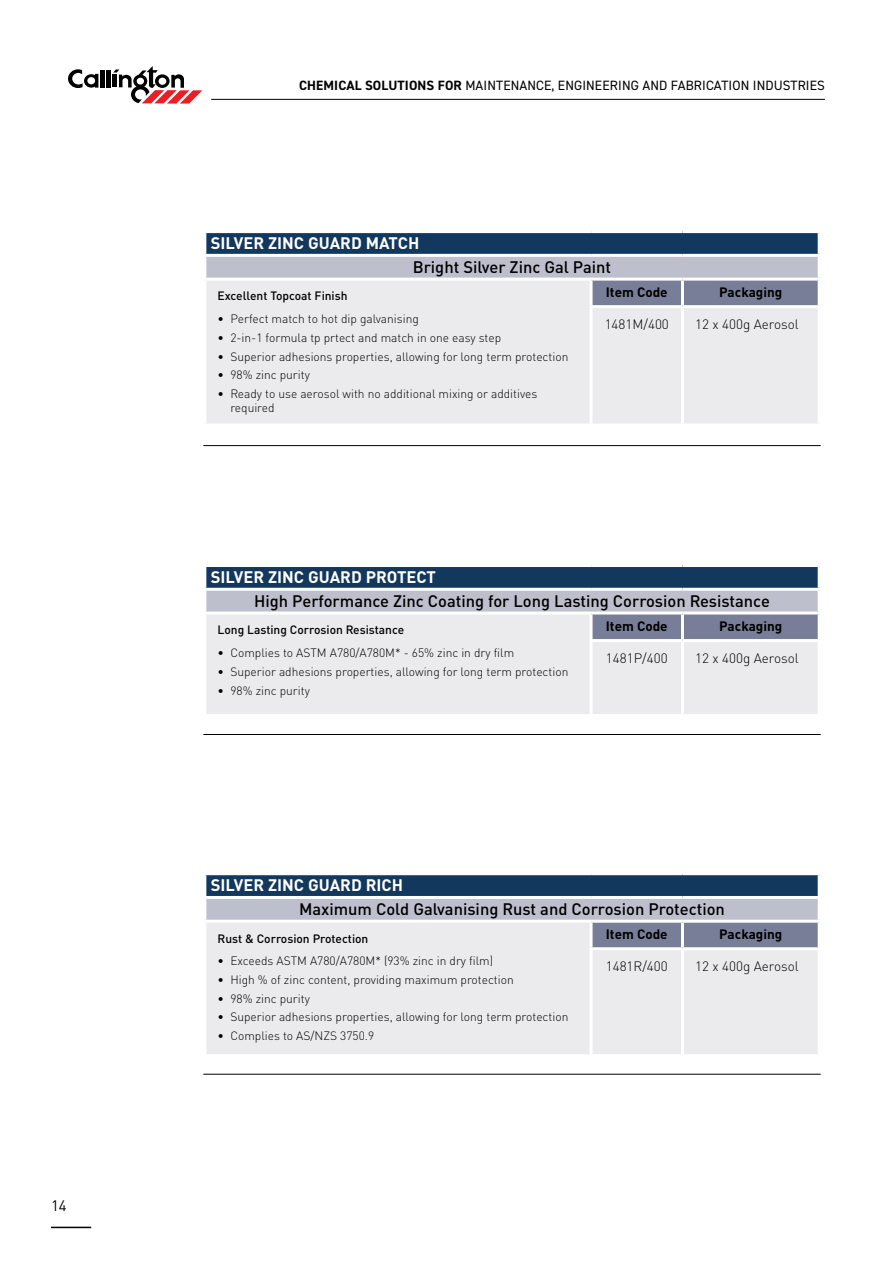
<style>
.page{position:relative;width:893px;height:1263px;background:#fff}
.page>*{position:absolute;margin:0;border:0;box-sizing:border-box;transform-origin:0 0}
.t1{font:500 16.5px "DIN Pro";color:#000}
.t2{font:700 16.5px "DIN Pro";color:#fff}
.t3{font:15px "DIN Pro";color:#000}
.t4{font:300 13.5px "DIN Pro";color:#000}
.t5{font:13.5px "DIN2014";letter-spacing:.01em;color:#000}
.t6{font:700 13.5px "DIN Pro";color:#000}
.t7{font:300 12px/14.4px "DIN Pro";color:#000}
.t8{font:500 12px "DIN Pro";color:#000}
.s1{font-weight:700}
</style>
<div class="page">
<hr style="left:51px;top:1227px;width:40px;height:1px;background:#000">
<hr style="left:211px;top:99px;width:614px;height:1px;background:#000">
<hr style="left:101px;top:70px;width:4px;height:17px;background:#000">
<div style="left:106px;top:70px;width:5px;height:17px;background:#000"></div>
<svg style="left:68px;top:69px;width:30px;height:19px"></svg>
<svg style="left:113px;top:66px;width:89px;height:38px"></svg>
<div style="left:205px;top:232px;width:614px;height:23px;background:#12385e"></div>
<div style="left:205px;top:255px;width:614px;height:24px;background:#bdbfcd"></div>
<div style="left:206px;top:281px;width:612px;height:143px;background:#ebebee"></div>
<div style="left:593px;top:281px;width:225px;height:24px;background:#797e98"></div>
<hr style="left:203px;top:230px;width:388px;height:3px;background:#fff">
<hr style="left:203px;top:233px;width:3px;height:21px;background:#fff">
<hr style="left:591px;top:230px;width:91px;height:3px;background:#fff">
<hr style="left:682px;top:230px;width:139px;height:3px;background:#fff">
<hr style="left:818px;top:233px;width:3px;height:21px;background:#fff">
<hr style="left:203px;top:254px;width:388px;height:3px;background:#fff">
<hr style="left:203px;top:257px;width:3px;height:21px;background:#fff">
<hr style="left:591px;top:254px;width:91px;height:3px;background:#fff">
<hr style="left:682px;top:254px;width:139px;height:3px;background:#fff">
<hr style="left:818px;top:257px;width:3px;height:21px;background:#fff">
<hr style="left:203px;top:278px;width:388px;height:3px;background:#fff">
<hr style="left:591px;top:278px;width:91px;height:3px;background:#fff">
<hr style="left:682px;top:278px;width:139px;height:3px;background:#fff">
<hr style="left:590px;top:281px;width:3px;height:24px;background:#fff">
<hr style="left:681px;top:281px;width:3px;height:24px;background:#fff">
<hr style="left:681px;top:308px;width:3px;height:116px;background:#fff">
<hr style="left:590px;top:305px;width:92px;height:3px;background:#fff">
<hr style="left:590px;top:308px;width:3px;height:116px;background:#fff">
<hr style="left:682px;top:305px;width:139px;height:3px;background:#fff">
<hr style="left:203px;top:445px;width:618px;height:1px;background:#000">
<div style="left:205px;top:874px;width:614px;height:23px;background:#12385e"></div>
<div style="left:205px;top:897px;width:614px;height:24px;background:#bdbfcd"></div>
<div style="left:206px;top:923px;width:612px;height:131px;background:#ebebee"></div>
<div style="left:593px;top:923px;width:225px;height:24px;background:#797e98"></div>
<hr style="left:203px;top:872px;width:388px;height:3px;background:#fff">
<hr style="left:203px;top:875px;width:3px;height:21px;background:#fff">
<hr style="left:591px;top:872px;width:91px;height:3px;background:#fff">
<hr style="left:682px;top:872px;width:139px;height:3px;background:#fff">
<hr style="left:818px;top:875px;width:3px;height:21px;background:#fff">
<hr style="left:203px;top:896px;width:388px;height:3px;background:#fff">
<hr style="left:203px;top:899px;width:3px;height:21px;background:#fff">
<hr style="left:591px;top:896px;width:91px;height:3px;background:#fff">
<hr style="left:682px;top:896px;width:139px;height:3px;background:#fff">
<hr style="left:818px;top:899px;width:3px;height:21px;background:#fff">
<hr style="left:203px;top:920px;width:388px;height:3px;background:#fff">
<hr style="left:591px;top:920px;width:91px;height:3px;background:#fff">
<hr style="left:682px;top:920px;width:139px;height:3px;background:#fff">
<hr style="left:590px;top:923px;width:3px;height:24px;background:#fff">
<hr style="left:681px;top:923px;width:3px;height:24px;background:#fff">
<hr style="left:681px;top:950px;width:3px;height:104px;background:#fff">
<hr style="left:590px;top:947px;width:92px;height:3px;background:#fff">
<hr style="left:590px;top:950px;width:3px;height:104px;background:#fff">
<hr style="left:682px;top:947px;width:139px;height:3px;background:#fff">
<hr style="left:203px;top:1074px;width:618px;height:1px;background:#000">
<div style="left:205px;top:565px;width:614px;height:24px;background:#12385e"></div>
<div style="left:205px;top:589px;width:614px;height:24px;background:#bdbfcd"></div>
<div style="left:206px;top:615px;width:612px;height:99px;background:#ebebee"></div>
<div style="left:593px;top:614px;width:225px;height:25px;background:#797e98"></div>
<hr style="left:203px;top:564px;width:388px;height:3px;background:#fff">
<hr style="left:203px;top:567px;width:3px;height:21px;background:#fff">
<hr style="left:591px;top:564px;width:91px;height:3px;background:#fff">
<hr style="left:682px;top:564px;width:139px;height:3px;background:#fff">
<hr style="left:818px;top:567px;width:3px;height:21px;background:#fff">
<hr style="left:203px;top:588px;width:388px;height:3px;background:#fff">
<hr style="left:203px;top:591px;width:3px;height:20px;background:#fff">
<hr style="left:591px;top:588px;width:91px;height:3px;background:#fff">
<hr style="left:682px;top:588px;width:139px;height:3px;background:#fff">
<hr style="left:818px;top:591px;width:3px;height:20px;background:#fff">
<hr style="left:203px;top:611px;width:388px;height:3px;background:#fff">
<hr style="left:591px;top:611px;width:91px;height:3px;background:#fff">
<hr style="left:682px;top:611px;width:139px;height:3px;background:#fff">
<hr style="left:590px;top:614px;width:3px;height:25px;background:#fff">
<hr style="left:681px;top:614px;width:3px;height:25px;background:#fff">
<hr style="left:681px;top:642px;width:3px;height:72px;background:#fff">
<hr style="left:590px;top:639px;width:92px;height:3px;background:#fff">
<hr style="left:590px;top:642px;width:3px;height:72px;background:#fff">
<hr style="left:682px;top:639px;width:139px;height:3px;background:#fff">
<hr style="left:203px;top:734px;width:618px;height:1px;background:#000">
<p class="t3" style="left:51px;top:1194px;width:17px">14</p>
<p class="t5" style="left:299px;top:77px;width:527px"><span class="s1">CHEMICAL SOLUTIONS FOR</span> MAINTENANCE, ENGINEERING AND FABRICATION INDUSTRIES</p>
<h1 class="t2" style="left:211px;top:230px;width:210px">SILVER ZINC GUARD MATCH</h1>
<h1 class="t1" style="left:413px;top:254px;width:200px">Bright Silver Zinc Gal Paint</h1>
<p class="t8" style="left:218px;top:286px;width:131px">Excellent Topcoat Finish</p>
<p class="t7" style="left:218px;top:311px;width:203px">• Perfect match to hot dip galvanising</p>
<p class="t7" style="left:218px;top:329px;width:285px">• 2-in-1 formula tp prtect and match in one easy step</p>
<p class="t7" style="left:218px;top:348px;width:352px">• Superior adhesions properties, allowing for long term protection</p>
<p class="t7" style="left:218px;top:367px;width:94px">• 98% zinc purity</p>
<p class="t7" style="left:230px;top:385px;width:308px;text-indent:-13px">• Ready to use aerosol with no additional mixing or additives required</p>
<p class="t6" style="left:606px;top:281px;width:63px">Item Code</p>
<p class="t6" style="left:719px;top:281px;width:65px">Packaging</p>
<p class="t4" style="left:605px;top:314px;width:66px">1481M/400</p>
<p class="t4" style="left:695px;top:314px;width:105px">12 x 400g Aerosol</p>
<h1 class="t2" style="left:211px;top:563px;width:227px">SILVER ZINC GUARD PROTECT</h1>
<h1 class="t1" style="left:254px;top:588px;width:517px">High Performance Zinc Coating for Long Lasting Corrosion Resistance</h1>
<p class="t8" style="left:218px;top:620px;width:188px">Long Lasting Corrosion Resistance</p>
<p class="t7" style="left:218px;top:645px;width:298px">• Complies to ASTM A780/A780M* - 65% zinc in dry film</p>
<p class="t7" style="left:218px;top:663px;width:352px">• Superior adhesions properties, allowing for long term protection</p>
<p class="t7" style="left:218px;top:682px;width:94px">• 98% zinc purity</p>
<p class="t6" style="left:606px;top:615px;width:63px">Item Code</p>
<p class="t6" style="left:719px;top:615px;width:65px">Packaging</p>
<p class="t4" style="left:606px;top:648px;width:63px">1481P/400</p>
<p class="t4" style="left:695px;top:648px;width:105px">12 x 400g Aerosol</p>
<h1 class="t2" style="left:211px;top:872px;width:194px">SILVER ZINC GUARD RICH</h1>
<h1 class="t1" style="left:299px;top:896px;width:427px">Maximum Cold Galvanising Rust and Corrosion Protection</h1>
<p class="t8" style="left:218px;top:928px;width:152px">Rust &amp; Corrosion Protection</p>
<p class="t7" style="left:218px;top:953px;width:277px">• Exceeds ASTM A780/A780M* (93% zinc in dry film)</p>
<p class="t7" style="left:218px;top:971px;width:298px">• High % of zinc content, providing maximum protection</p>
<p class="t7" style="left:218px;top:990px;width:94px">• 98% zinc purity</p>
<p class="t7" style="left:218px;top:1009px;width:352px">• Superior adhesions properties, allowing for long term protection</p>
<p class="t7" style="left:218px;top:1027px;width:158px">• Complies to AS/NZS 3750.9</p>
<p class="t6" style="left:606px;top:923px;width:63px">Item Code</p>
<p class="t6" style="left:719px;top:923px;width:65px">Packaging</p>
<p class="t4" style="left:606px;top:956px;width:64px">1481R/400</p>
<p class="t4" style="left:695px;top:956px;width:105px">12 x 400g Aerosol</p>
</div>
